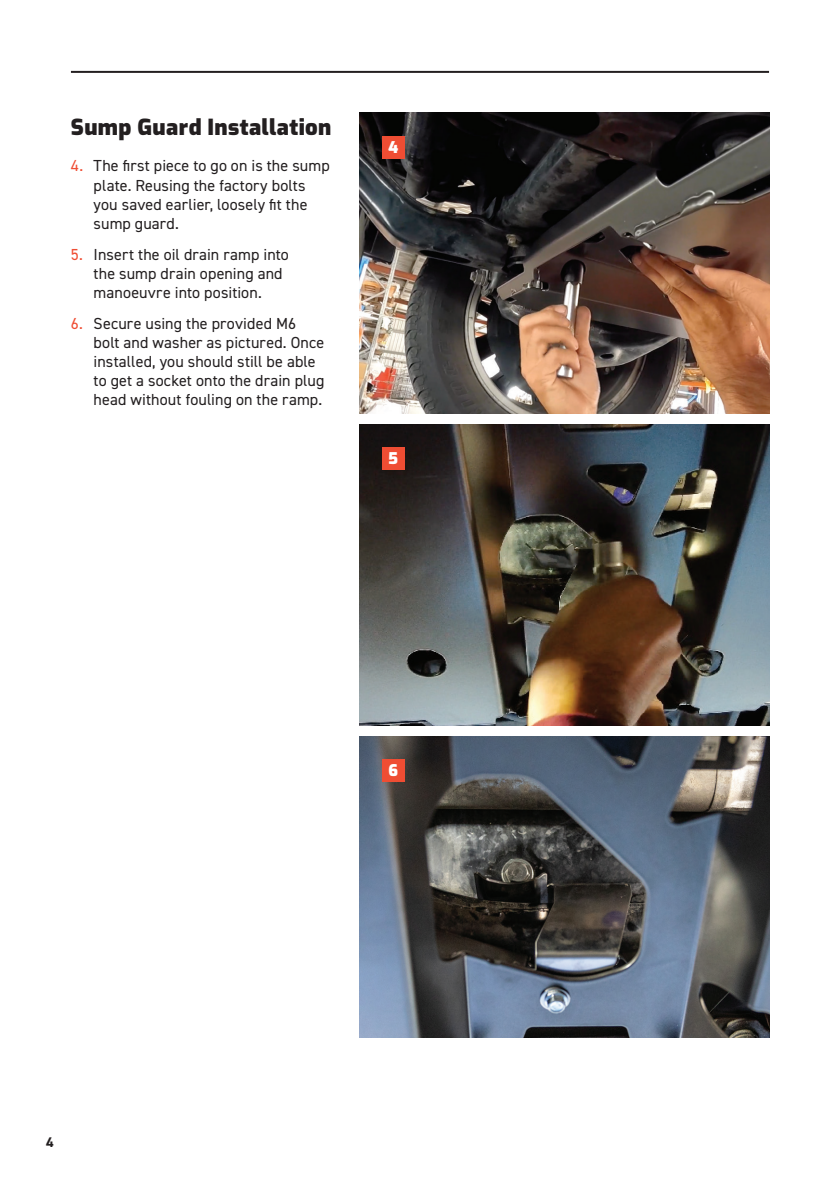
<style>
.page{position:relative;width:840px;height:1191px;background:#fff}
.page>*{position:absolute;margin:0;border:0;box-sizing:border-box;transform-origin:0 0}
.t1{font:900 22px "Exo";letter-spacing:.015em;color:#231f20}
.t2{font:16px/19.2px "DIN2014";letter-spacing:.005em;color:#231f20}
.t3{font:900 16px "Exo";color:#fff}
.t4{font:700 14px "DIN2014";color:#231f20}
.s1{color:#ef4d33}
</style>
<div class="page">
<img style="left:359px;top:112px;width:409px;height:301px">
<img style="left:359px;top:424px;width:409px;height:301px">
<img style="left:359px;top:736px;width:409px;height:301px">
<hr style="left:71px;top:71px;width:697px;height:2px;background:#231f20">
<div style="left:382px;top:136px;width:22px;height:22px;background:#ef4d33"></div>
<div style="left:382px;top:447px;width:22px;height:22px;background:#ef4d33"></div>
<div style="left:382px;top:759px;width:22px;height:22px;background:#ef4d33"></div>
<h1 class="t1" style="left:71px;top:111px;width:262px">Sump Guard Installation</h1>
<p class="t2" style="left:94px;top:156px;width:237px;text-indent:-23px"><span class="s1">4.</span> The first piece to go on is the sump plate. Reusing the factory bolts you saved earlier, loosely fit the sump guard.</p>
<p class="t2" style="left:94px;top:244px;width:197px;text-indent:-23px"><span class="s1">5.</span> Insert the oil drain ramp into the sump drain opening and manoeuvre into position.</p>
<p class="t2" style="left:94px;top:313px;width:232px;text-indent:-23px"><span class="s1">6.</span> Secure using the provided M6 bolt and washer as pictured. Once installed, you should still be able to get a socket onto the drain plug head without fouling on the ramp.</p>
<p class="t3" style="left:388px;top:136px;width:12px">4</p>
<p class="t3" style="left:388px;top:447px;width:11px">5</p>
<p class="t3" style="left:388px;top:759px;width:11px">6</p>
<p class="t4" style="left:46px;top:1132px;width:9px">4</p>
</div>
